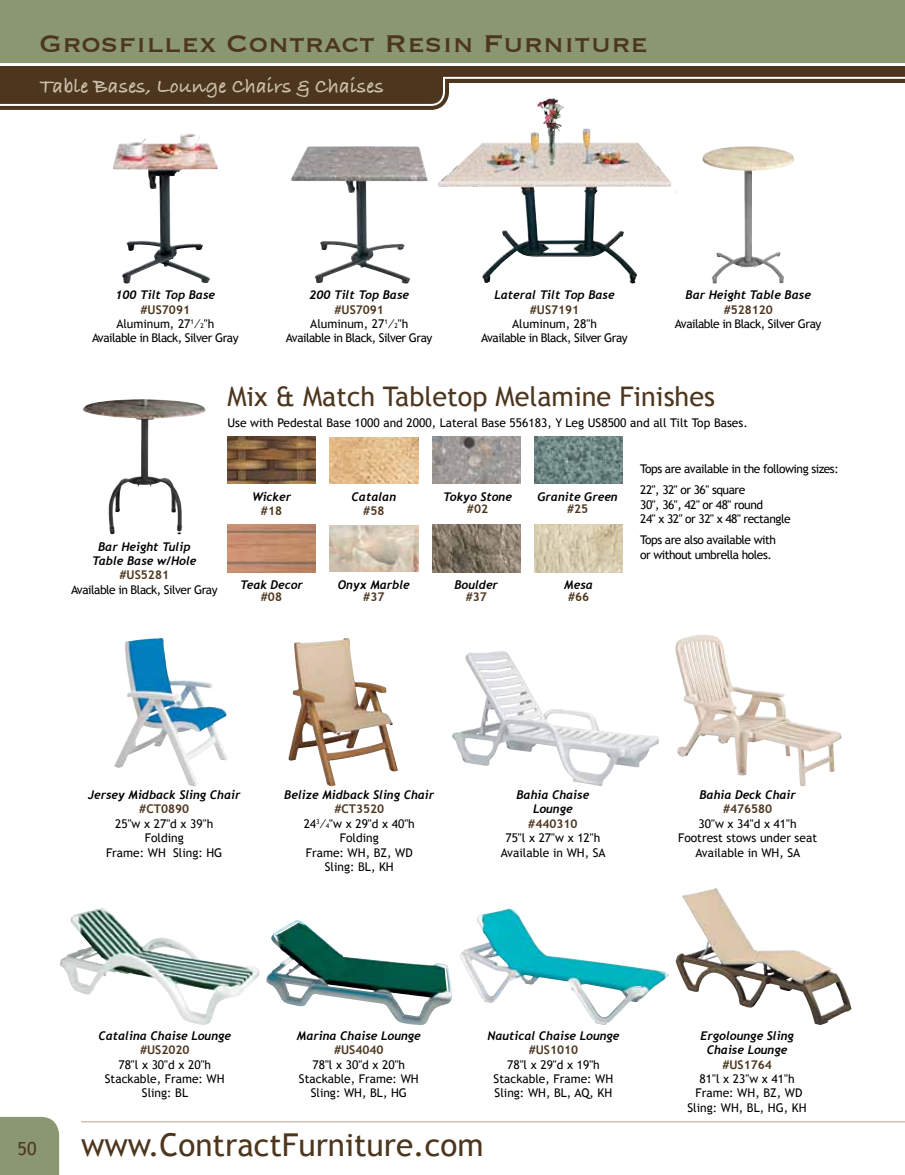
<style>
.page{position:relative;width:905px;height:1175px;background:#fff}
.page>*{position:absolute;margin:0;border:0;box-sizing:border-box;transform-origin:0 0}
.t1{font:31.5px "Copperplate";color:#4d361e}
.t2{font:31.5px "Trebuchet MS";color:#4d361e}
.t3{font:27px "Trebuchet MS";color:#4d361e}
.t4{font:21px "Bradley Hand ITCTT Bold";color:#cdc2af}
.t5{font:18px "Trebuchet MS";color:#4d361e}
.t6{font:12px/14.4px "Trebuchet MS";color:#000;text-align:center}
.t7{font:12px/14.4px "Trebuchet MS";letter-spacing:-.04em;color:#000;text-align:center}
.t8{font:italic 700 12px/14.4px "Trebuchet";color:#000;text-align:center}
.t9{font:700 12px "Trebuchet MS";color:#4d361e}
.s1{font-weight:700;color:#4d361e}
.s2{font-size:6.6px}
</style>
<div class="page">
<div style="left:0;top:1116px;width:59px;height:58px;background:#8a9771"></div>
<hr style="left:81px;top:1120px;width:823px;height:2px;background:#cdc2af">
<div style="left:0;top:0;width:904px;height:63px;background:#8a9771"></div>
<div style="left:446px;top:75px;width:458px;height:8px;background:#4d361e"></div>
<div style="left:0;top:66px;width:904px;height:11px;background:#4d361e"></div>
<svg style="left:0;top:76px;width:451px;height:34px"></svg>
<hr style="left:443px;top:77px;width:461px;height:2px;background:#fff">
<img style="left:113px;top:133px;width:105px;height:150px">
<img style="left:437px;top:98px;width:234px;height:186px">
<img style="left:83px;top:399px;width:123px;height:135px">
<img style="left:702px;top:146px;width:82px;height:137px">
<img style="left:291px;top:146px;width:136px;height:138px">
<img style="left:60px;top:908px;width:199px;height:117px">
<img style="left:266px;top:920px;width:186px;height:105px">
<img style="left:460px;top:908px;width:208px;height:117px">
<img style="left:675px;top:635px;width:167px;height:151px">
<img style="left:452px;top:651px;width:207px;height:135px">
<img style="left:114px;top:637px;width:114px;height:149px">
<img style="left:288px;top:638px;width:110px;height:148px">
<img style="left:682px;top:888px;width:33px;height:25px">
<img style="left:227px;top:436px;width:88px;height:48px">
<img style="left:330px;top:437px;width:88px;height:46px">
<img style="left:432px;top:436px;width:88px;height:48px">
<img style="left:534px;top:436px;width:88px;height:48px">
<img style="left:227px;top:525px;width:88px;height:47px">
<img style="left:330px;top:525px;width:88px;height:47px">
<img style="left:432px;top:525px;width:88px;height:47px">
<img style="left:534px;top:525px;width:88px;height:47px">
<h1 class="t1" style="left:40px;top:23px;width:610px">Grosfillex Contract Resin Furniture</h1>
<h3 class="t4" style="left:40px;top:70px;width:346px">Table Bases, Lounge Chairs &amp; Chaises</h3>
<p class="t8" style="left:115px;top:288px;width:101px">100 Tilt Top Base</p>
<p class="t7" style="left:92px;top:302px;width:148px"><span class="s1">#US7091<br></span>Aluminum, 27<sup>1</sup>⁄<span class="s2">2</span>"h<br>Available in Black, Silver Gray</p>
<p class="t8" style="left:309px;top:288px;width:101px">200 Tilt Top Base</p>
<p class="t7" style="left:286px;top:302px;width:148px"><span class="s1">#US7091<br></span>Aluminum, 27<sup>1</sup>⁄<span class="s2">2</span>"h<br>Available in Black, Silver Gray</p>
<p class="t8" style="left:494px;top:288px;width:122px">Lateral Tilt Top Base</p>
<p class="t9" style="left:530px;top:302px;width:51px">#US7191</p>
<p class="t7" style="left:481px;top:317px;width:148px">Aluminum, 28"h<br>Available in Black, Silver Gray</p>
<p class="t8" style="left:685px;top:288px;width:127px">Bar Height Table Base</p>
<p class="t9" style="left:723px;top:302px;width:51px">#528120</p>
<p class="t7" style="left:675px;top:317px;width:148px">Available in Black, Silver Gray</p>
<h2 class="t3" style="left:227px;top:380px;width:489px">Mix &amp; Match Tabletop Melamine Finishes</h2>
<p class="t6" style="left:227px;top:416px;width:522px">Use with Pedestal Base 1000 and 2000, Lateral Base 556183, Y Leg US8500 and all Tilt Top Bases.</p>
<p class="t8" style="left:92px;top:539px;width:106px">Bar Height Tulip<br>Table Base w/Hole</p>
<p class="t9" style="left:120px;top:567px;width:51px">#US5281</p>
<p class="t7" style="left:71px;top:582px;width:148px">Available in Black, Silver Gray</p>
<p class="t8" style="left:252px;top:490px;width:41px">Wicker</p>
<p class="t9" style="left:261px;top:504px;width:23px">#18</p>
<p class="t8" style="left:240px;top:578px;width:64px">Teak Decor</p>
<p class="t9" style="left:261px;top:589px;width:23px">#08</p>
<p class="t8" style="left:351px;top:490px;width:46px">Catalan</p>
<p class="t9" style="left:363px;top:504px;width:23px">#58</p>
<p class="t8" style="left:338px;top:578px;width:73px">Onyx Marble</p>
<p class="t9" style="left:363px;top:589px;width:23px">#37</p>
<p class="t8" style="left:443px;top:490px;width:70px">Tokyo Stone</p>
<p class="t9" style="left:467px;top:501px;width:23px">#02</p>
<p class="t8" style="left:454px;top:578px;width:45px">Boulder</p>
<p class="t9" style="left:465px;top:589px;width:23px">#37</p>
<p class="t8" style="left:537px;top:490px;width:82px">Granite Green</p>
<p class="t9" style="left:567px;top:501px;width:23px">#25</p>
<p class="t8" style="left:564px;top:578px;width:30px">Mesa</p>
<p class="t9" style="left:568px;top:589px;width:23px">#66</p>
<p class="t7" style="left:640px;top:458px;width:200px;line-height:21.1px;text-align:left">Tops are available in the following sizes:<br>22", 32" or 36" square</p>
<p class="t7" style="left:640px;top:497px;width:152px;text-align:left">30", 36", 42" or 48" round<br>24" x 32" or 32" x 48" rectangle</p>
<p class="t7" style="left:640px;top:533px;width:137px;text-align:left">Tops are also available with or without umbrella holes.</p>
<p class="t8" style="left:88px;top:787px;width:154px">Jersey Midback Sling Chair</p>
<p class="t9" style="left:139px;top:801px;width:51px">#CT0890</p>
<p class="t6" style="left:106px;top:816px;width:118px">25"w x 27"d x 39"h<br>Folding<br>Frame: WH Sling: HG</p>
<p class="t8" style="left:284px;top:787px;width:151px">Belize Midback Sling Chair</p>
<p class="t6" style="left:304px;top:802px;width:113px"><span class="s1">#CT3520<br></span>24<sup>3</sup>⁄<span class="s2">4</span>"w x 29"d x 40"h<br>Folding<br>Frame: WH, BZ, WD<br>Sling: BL, KH</p>
<p class="t8" style="left:516px;top:787px;width:74px">Bahia Chaise<br>Lounge</p>
<p class="t9" style="left:528px;top:816px;width:51px">#440310</p>
<p class="t6" style="left:501px;top:831px;width:106px">75"l x 27"w x 12"h<br>Available in WH, SA</p>
<p class="t8" style="left:699px;top:787px;width:98px">Bahia Deck Chair</p>
<p class="t9" style="left:723px;top:801px;width:51px">#476580</p>
<p class="t6" style="left:678px;top:816px;width:140px">30"w x 34"d x 41"h<br>Footrest stows under seat<br>Available in WH, SA</p>
<p class="t8" style="left:98px;top:1028px;width:134px">Catalina Chaise Lounge</p>
<p class="t9" style="left:140px;top:1042px;width:51px">#US2020</p>
<p class="t6" style="left:105px;top:1057px;width:121px">78"l x 30"d x 20"h<br>Stackable, Frame: WH<br>Sling: BL</p>
<p class="t8" style="left:297px;top:1028px;width:125px">Marina Chaise Lounge</p>
<p class="t9" style="left:334px;top:1042px;width:51px">#US4040</p>
<p class="t6" style="left:299px;top:1057px;width:121px">78"l x 30"d x 20"h<br>Stackable, Frame: WH<br>Sling: WH, BL, HG</p>
<p class="t8" style="left:487px;top:1028px;width:133px">Nautical Chaise Lounge</p>
<p class="t9" style="left:528px;top:1042px;width:51px">#US1010</p>
<p class="t6" style="left:493px;top:1057px;width:121px">78"l x 29"d x 19"h<br>Stackable, Frame: WH<br>Sling: WH, BL, AQ, KH</p>
<h3 class="t5" style="left:18px;top:1137px;width:20px">50</h3>
<h1 class="t2" style="left:81px;top:1126px;width:404px">www.ContractFurniture.com</h1>
<p class="t8" style="left:700px;top:1028px;width:95px">Ergolounge Sling<br>Chaise Lounge</p>
<p class="t9" style="left:722px;top:1056px;width:51px">#US 1764</p>
<p class="t6" style="left:687px;top:1071px;width:121px">81"l x 23"w x 41"h<br>Frame: WH, BZ, WD<br>Sling: WH, BL, HG, KH</p>
</div>
